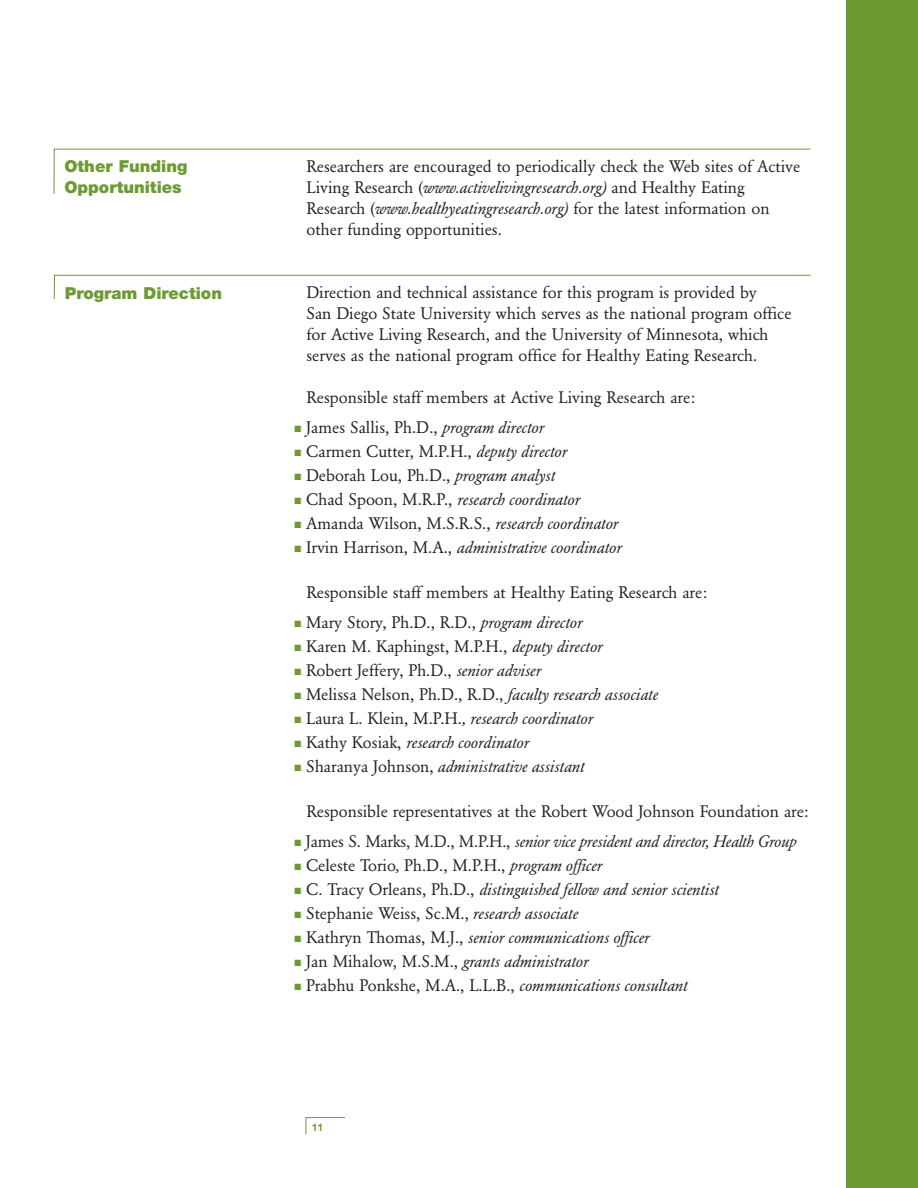
<style>
.page{position:relative;width:918px;height:1188px;background:#fff}
.page>*{position:absolute;margin:0;border:0;box-sizing:border-box;transform-origin:0 0}
.t1{font:16.5px/21px "Garamond BE";color:#231f20}
.t2{font:italic 16.5px "Garamond BE";color:#231f20}
.t3{font:italic 16.5px "Garamond BE";letter-spacing:-.015em;color:#2a2223}
.t4{font:900 16.5px/21px "Helvetica Neue LT";color:#6e9a34}
.t5{font:700 10.5px "Helvetica Neue LT";color:#6e9a34}
.s1{font-style:italic}
.s2{color:#6e9a34}
.s3{font-style:normal}
</style>
<div class="page">
<div style="left:846px;top:0;width:72px;height:1188px;background:#6e9a34"></div>
<svg style="left:53px;top:149px;width:758px;height:45px"></svg>
<svg style="left:54px;top:275px;width:757px;height:24px"></svg>
<svg style="left:305px;top:1117px;width:40px;height:18px"></svg>
<p class="t4" style="left:64px;top:157px;width:125px">Other Funding<br>Opportunities</p>
<p class="t4" style="left:65px;top:284px;width:159px">Program Direction</p>
<p class="t1" style="left:306px;top:157px;width:495px">Researchers are encouraged to periodically check the Web sites of Active Living Research (<span class="s1">www.activelivingresearch.org)</span> and Healthy Eating Research (<span class="s1">www.healthyeatingresearch.org)</span> for the latest information on other funding opportunities.</p>
<p class="t1" style="left:306px;top:283px;width:487px">Direction and technical assistance for this program is provided by<br>San Diego State University which serves as the national program office for Active Living Research, and the University of Minnesota, which serves as the national program office for Healthy Eating Research.</p>
<p class="t1" style="left:306px;top:388px;width:390px">Responsible staff members at Active Living Research are:</p>
<p class="t1" style="left:294px;top:418px;width:251px"><span class="s2">■</span> James Sallis, Ph.D., <span class="s1">program director</span></p>
<p class="t1" style="left:294px;top:442px;width:274px"><span class="s2">■</span> Carmen Cutter, M.P.H., <span class="s1">deputy director</span></p>
<p class="t1" style="left:294px;top:466px;width:262px"><span class="s2">■</span> Deborah Lou, Ph.D., <span class="s1">program analyst</span></p>
<p class="t2" style="left:294px;top:493px;width:287px"><span class="s2">■</span> <span class="s3">Chad Spoon, M.R.P.,</span> research coordinator</p>
<p class="t1" style="left:294px;top:514px;width:325px"><span class="s2">■</span> Amanda Wilson, M.S.R.S., <span class="s1">research coordinator</span></p>
<p class="t2" style="left:294px;top:541px;width:329px"><span class="s2">■</span> <span class="s3">Irvin Harrison, M.A.,</span> administrative coordinator</p>
<p class="t1" style="left:306px;top:583px;width:402px">Responsible staff members at Healthy Eating Research are:</p>
<p class="t1" style="left:294px;top:613px;width:290px"><span class="s2">■</span> Mary Story, Ph.D., R.D., <span class="s1">program director</span></p>
<p class="t1" style="left:294px;top:637px;width:310px"><span class="s2">■</span> Karen M. Kaphingst, M.P.H., <span class="s1">deputy director</span></p>
<p class="t1" style="left:294px;top:661px;width:248px"><span class="s2">■</span> Robert Jeffery, Ph.D., <span class="s1">senior adviser</span></p>
<p class="t1" style="left:294px;top:685px;width:365px"><span class="s2">■</span> Melissa Nelson, Ph.D., R.D., <span class="s1">faculty research associate</span></p>
<p class="t2" style="left:294px;top:712px;width:300px"><span class="s2">■</span> <span class="s3">Laura L. Klein, M.P.H.</span>, research coordinator</p>
<p class="t2" style="left:294px;top:736px;width:236px"><span class="s2">■</span> <span class="s3">Kathy Kosiak,</span> research coordinator</p>
<p class="t2" style="left:294px;top:760px;width:292px"><span class="s2">■</span> <span class="s3">Sharanya Johnson,</span> administrative assistant</p>
<p class="t1" style="left:306px;top:802px;width:504px">Responsible representatives at the Robert Wood Johnson Foundation are:</p>
<p class="t3" style="left:294px;top:835px;width:504px"><span class="s2">■</span> <span class="s3">James S. Marks, M.D., M.P.H.,</span> senior vice president and director, Health Group</p>
<p class="t1" style="left:294px;top:856px;width:309px"><span class="s2">■</span> Celeste Torio<span class="s1">,</span> Ph.D., M.P.H., <span class="s1">program officer</span></p>
<p class="t2" style="left:294px;top:883px;width:426px"><span class="s2">■</span> <span class="s3">C. Tracy Orleans, Ph.D.,</span> distinguished fellow and senior scientist</p>
<p class="t1" style="left:294px;top:904px;width:285px"><span class="s2">■</span> Stephanie Weiss, Sc.M., <span class="s1">research associate</span></p>
<p class="t2" style="left:294px;top:931px;width:357px"><span class="s2">■</span> <span class="s3">Kathryn Thomas, M.J.,</span> senior communications officer</p>
<p class="t2" style="left:294px;top:955px;width:296px"><span class="s2">■</span> <span class="s3">Jan Mihalow, M.S.M.,</span> grants administrator</p>
<p class="t1" style="left:294px;top:976px;width:395px"><span class="s2">■</span> Prabhu Ponkshe, M.A., L.L.B., <span class="s1">communications consultant</span></p>
<p class="t5" style="left:312px;top:1124px;width:13px">11</p>
</div>
